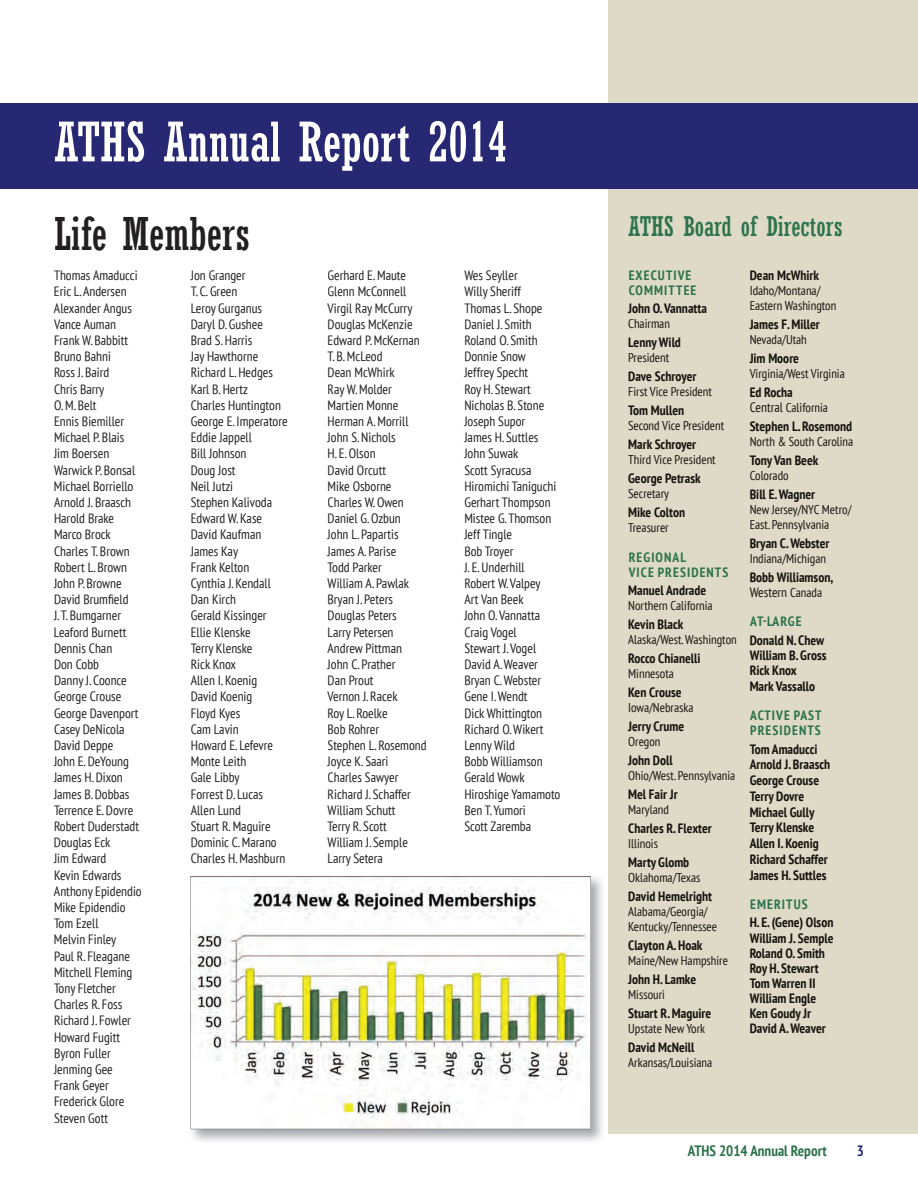
<style>
.page{position:relative;width:918px;height:1188px;background:#fff}
.page>*{position:absolute;margin:0;border:0;box-sizing:border-box;transform-origin:0 0}
.t1{font:condensed 54px "Rockwell";color:#fff}
.t2{font:condensed 45px "Rockwell";color:#231f20}
.t3{font:condensed 27px "Rockwell";color:#2d734d}
.t4{font:700 condensed 15px "PT Sans";color:#2d734d}
.t5{font:700 condensed 15px "PT Sans";color:#272873}
.t6{font:condensed 13.5px/16.2px "PT Sans";color:#231f20}
.t7{font:700 condensed 13.5px/15.8px "PT Sans";color:#17140f}
.t8{font:700 condensed 13.5px/15px "PT Sans";letter-spacing:.08em;color:#2d734d}
.t9{font:condensed 12.75px/15px "PT Sans";color:#17140f}
.s1{font-size:13.5px}
.s2{font-weight:400}
.s3{font-weight:400;font-size:12.75px}
</style>
<div class="page">
<div style="left:608px;top:0;width:310px;height:1134px;background:#dedac7"></div>
<div style="left:0;top:104px;width:918px;height:85px;background:#272873"></div>
<img style="left:190px;top:876px;width:412px;height:265px">
<img style="left:191px;top:876px;width:400px;height:253px">
<h1 class="t1" style="left:54px;top:111px;width:455px">ATHS Annual Report 2014</h1>
<h2 class="t2" style="left:54px;top:207px;width:197px">Life Members</h2>
<p class="t6" style="left:54px;top:268px;width:89px">Thomas Amaducci<br>Eric L. Andersen<br>Alexander Angus<br>Vance Auman<br>Frank W. Babbitt<br>Bruno Bahni<br>Ross J. Baird<br>Chris Barry<br>O. M. Belt<br>Ennis Biemiller<br>Michael P. Blais<br>Jim Boersen<br>Warwick P. Bonsal<br>Michael Borriello<br>Arnold J. Braasch<br>Harold Brake<br>Marco Brock<br>Charles T. Brown<br>Robert L. Brown<br>John P. Browne<br>David Brumfield<br>J. T. Bumgarner<br>Leaford Burnett<br>Dennis Chan<br>Don Cobb<br>Danny J. Coonce<br>George Crouse<br>George Davenport<br>Casey DeNicola<br>David Deppe<br>John E. DeYoung<br>James H. Dixon<br>James B. Dobbas<br>Terrence E. Dovre<br>Robert Duderstadt<br>Douglas Eck<br>Jim Edward<br>Kevin Edwards<br>Anthony Epidendio<br>Mike Epidendio<br>Tom Ezell<br>Melvin Finley<br>Paul R. Fleagane<br>Mitchell Fleming<br>Tony Fletcher<br>Charles R. Foss<br>Richard J. Fowler<br>Howard Fugitt<br>Byron Fuller<br>Jenming Gee<br>Frank Geyer<br>Frederick Glore<br>Steven Gott</p>
<p class="t6" style="left:191px;top:268px;width:98px">Jon Granger<br>T. C. Green<br>Leroy Gurganus<br>Daryl D. Gushee<br>Brad S. Harris<br>Jay Hawthorne<br>Richard L. Hedges<br>Karl B. Hertz<br>Charles Huntington<br>George E. Imperatore<br>Eddie Jappell<br>Bill Johnson<br>Doug Jost<br>Neil Jutzi<br>Stephen Kalivoda<br>Edward W. Kase<br>David Kaufman<br>James Kay<br>Frank Kelton<br>Cynthia J. Kendall<br>Dan Kirch<br>Gerald Kissinger<br>Ellie Klenske<br>Terry Klenske<br>Rick Knox<br>Allen I. Koenig<br>David Koenig<br>Floyd Kyes<br>Cam Lavin<br>Howard E. Lefevre<br>Monte Leith<br>Gale Libby<br>Forrest D. Lucas<br>Allen Lund<br>Stuart R. Maguire<br>Dominic C. Marano<br>Charles H. Mashburn</p>
<p class="t6" style="left:328px;top:268px;width:101px">Gerhard E. Maute<br>Glenn McConnell<br>Virgil Ray McCurry<br>Douglas McKenzie<br>Edward P. McKernan<br>T. B. McLeod<br>Dean McWhirk<br>Ray W. Molder<br>Martien Monne<br>Herman A. Morrill<br>John S. Nichols<br>H. E. Olson<br>David Orcutt<br>Mike Osborne<br>Charles W. Owen<br>Daniel G. Ozbun<br>John L. Papartis<br>James A. Parise<br>Todd Parker<br>William A. Pawlak<br>Bryan J. Peters<br>Douglas Peters<br>Larry Petersen<br>Andrew Pittman<br>John C. Prather<br>Dan Prout<br>Vernon J. Racek<br>Roy L. Roelke<br>Bob Rohrer<br>Stephen L. Rosemond<br>Joyce K. Saari<br>Charles Sawyer<br>Richard J. Schaffer<br>William Schutt<br>Terry R. Scott<br>William J. Semple<br>Larry Setera</p>
<p class="t6" style="left:464px;top:268px;width:98px">Wes Seyller<br>Willy Sheriff<br>Thomas L. Shope<br>Daniel J. Smith<br>Roland O. Smith<br>Donnie Snow<br>Jeffrey Specht<br>Roy H. Stewart<br>Nicholas B. Stone<br>Joseph Supor<br>James H. Suttles<br>John Suwak<br>Scott Syracusa<br>Hiromichi Taniguchi<br>Gerhart Thompson<br>Mistee G. Thomson<br>Jeff Tingle<br>Bob Troyer<br>J. E. Underhill<br>Robert W. Valpey<br>Art Van Beek<br>John O. Vannatta<br>Craig Vogel<br>Stewart J. Vogel<br>David A. Weaver<br>Bryan C. Webster<br>Gene I. Wendt<br>Dick Whittington<br>Richard O. Wikert<br>Lenny Wild<br>Bobb Williamson<br>Gerald Wowk<br>Hiroshige Yamamoto<br>Ben T. Yumori<br>Scott Zaremba</p>
<h3 class="t3" style="left:628px;top:211px;width:216px">ATHS Board of Directors</h3>
<p class="t7" style="left:750px;top:268px;width:71px">Dean McWhirk</p>
<p class="t9" style="left:750px;top:284px;width:88px">Idaho/Montana/<br>Eastern Washington</p>
<p class="t7" style="left:750px;top:317px;width:72px">James F. Miller</p>
<p class="t9" style="left:750px;top:333px;width:59px">Nevada/Utah</p>
<p class="t7" style="left:750px;top:351px;width:51px">Jim Moore</p>
<p class="t9" style="left:750px;top:367px;width:97px">Virginia/West Virginia</p>
<p class="t7" style="left:750px;top:385px;width:45px">Ed Rocha</p>
<p class="t9" style="left:750px;top:401px;width:80px"><span class="s1">Central</span> California</p>
<p class="t7" style="left:750px;top:419px;width:104px">Stephen L. Rosemond</p>
<p class="t9" style="left:750px;top:435px;width:105px">North &amp; South Carolina</p>
<p class="t7" style="left:750px;top:453px;width:70px">Tony Van Beek</p>
<p class="t9" style="left:750px;top:469px;width:41px">Colorado</p>
<p class="t7" style="left:750px;top:487px;width:67px">Bill E. Wagner</p>
<p class="t9" style="left:750px;top:503px;width:103px">New Jersey/NYC Metro/<br>East. Pennsylvania</p>
<p class="t7" style="left:750px;top:536px;width:81px">Bryan C. Webster</p>
<p class="t9" style="left:750px;top:552px;width:78px">Indiana/Michigan</p>
<p class="t7" style="left:750px;top:570px;width:85px;line-height:15px">Bobb Williamson,<br><span class="s2">Western</span> <span class="s3">Canada</span></p>
<p class="t8" style="left:750px;top:615px;width:53px">AT-LARGE</p>
<p class="t7" style="left:750px;top:633px;width:78px">Donald N. Chew<br>William B. Gross<br>Rick Knox<br>Mark Vassallo</p>
<p class="t8" style="left:750px;top:709px;width:73px">ACTIVE PAST<br>PRESIDENTS</p>
<p class="t7" style="left:750px;top:741px;width:82px">Tom Amaducci<br>Arnold J. Braasch<br>George Crouse<br>Terry Dovre<br>Michael Gully<br>Terry Klenske<br>Allen I. Koenig<br>Richard Schaffer<br>James H. Suttles</p>
<p class="t8" style="left:750px;top:897px;width:59px">EMERITUS</p>
<p class="t7" style="left:750px;top:915px;width:85px;line-height:15.1px">H. E. (Gene) Olson<br>William J. Semple<br>Roland O. Smith<br>Roy H. Stewart<br>Tom Warren II<br>William Engle<br>Ken Goudy Jr<br>David A. Weaver</p>
<p class="t8" style="left:629px;top:268px;width:69px">EXECUTIVE<br>COMMITTEE</p>
<p class="t7" style="left:628px;top:301px;width:80px">John O. Vannatta</p>
<p class="t9" style="left:628px;top:317px;width:43px">Chairman</p>
<p class="t7" style="left:628px;top:335px;width:54px">Lenny Wild</p>
<p class="t9" style="left:628px;top:351px;width:43px">President</p>
<p class="t7" style="left:628px;top:369px;width:70px">Dave Schroyer</p>
<p class="t9" style="left:628px;top:385px;width:85px">First Vice President</p>
<p class="t7" style="left:628px;top:403px;width:58px">Tom Mullen</p>
<p class="t9" style="left:628px;top:419px;width:98px">Second Vice President</p>
<p class="t7" style="left:628px;top:437px;width:70px">Mark Schroyer</p>
<p class="t9" style="left:628px;top:453px;width:89px">Third Vice President</p>
<p class="t7" style="left:628px;top:471px;width:74px">George Petrask</p>
<p class="t9" style="left:628px;top:487px;width:42px">Secretary</p>
<p class="t7" style="left:628px;top:505px;width:58px">Mike Colton</p>
<p class="t9" style="left:628px;top:521px;width:42px">Treasurer</p>
<p class="t8" style="left:629px;top:550px;width:101px">REGIONAL<br>VICE PRESIDENTS</p>
<p class="t7" style="left:628px;top:583px;width:80px">Manuel Andrade</p>
<p class="t9" style="left:628px;top:598px;width:86px">Northern California</p>
<p class="t7" style="left:628px;top:617px;width:57px">Kevin Black</p>
<p class="t9" style="left:628px;top:632px;width:110px">Alaska/West. Washington</p>
<p class="t7" style="left:628px;top:651px;width:74px">Rocco Chianelli</p>
<p class="t9" style="left:628px;top:666px;width:47px">Minnesota</p>
<p class="t7" style="left:628px;top:685px;width:55px">Ken Crouse</p>
<p class="t9" style="left:628px;top:700px;width:67px">Iowa/Nebraska</p>
<p class="t7" style="left:628px;top:719px;width:57px">Jerry Crume</p>
<p class="t9" style="left:628px;top:734px;width:34px">Oregon</p>
<p class="t7" style="left:628px;top:753px;width:46px">John Doll</p>
<p class="t9" style="left:628px;top:768px;width:109px">Ohio/West. Pennsylvania</p>
<p class="t7" style="left:628px;top:787px;width:51px">Mel Fair Jr</p>
<p class="t9" style="left:628px;top:802px;width:42px">Maryland</p>
<p class="t7" style="left:628px;top:821px;width:85px">Charles R. Flexter</p>
<p class="t9" style="left:628px;top:836px;width:31px">Illinois</p>
<p class="t7" style="left:628px;top:855px;width:63px">Marty Glomb</p>
<p class="t9" style="left:628px;top:870px;width:74px">Oklahoma/Texas</p>
<p class="t7" style="left:628px;top:889px;width:85px">David Hemelright</p>
<p class="t9" style="left:628px;top:904px;width:90px">Alabama/Georgia/<br>Kentucky/Tennessee</p>
<p class="t7" style="left:628px;top:938px;width:76px">Clayton A. Hoak</p>
<p class="t9" style="left:628px;top:953px;width:101px">Maine/New Hampshire</p>
<p class="t7" style="left:628px;top:972px;width:69px">John H. Lamke</p>
<p class="t9" style="left:628px;top:987px;width:38px">Missouri</p>
<p class="t7" style="left:628px;top:1006px;width:85px">Stuart R. Maguire</p>
<p class="t9" style="left:628px;top:1021px;width:79px">Upstate New York</p>
<p class="t7" style="left:628px;top:1040px;width:68px">David McNeill</p>
<p class="t9" style="left:628px;top:1055px;width:86px">Arkansas/Louisiana</p>
<p class="t4" style="left:688px;top:1143px;width:140px">ATHS 2014 Annual Report</p>
<p class="t5" style="left:857px;top:1143px;width:9px">3</p>
</div>
